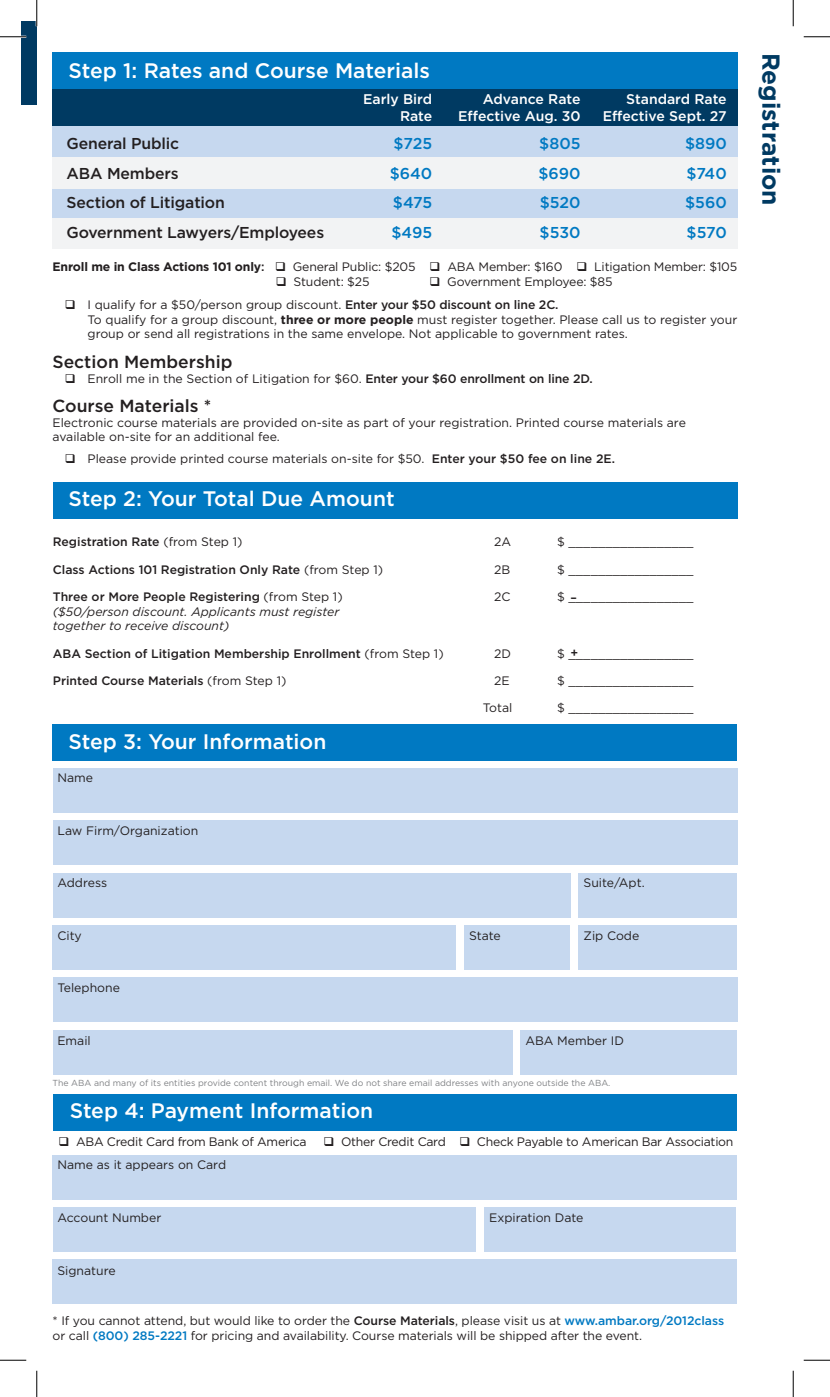
<style>
.page{position:relative;width:830px;height:1397px;background:#fff}
.page>*{position:absolute;margin:0;border:0;box-sizing:border-box;transform-origin:0 0}
.t1{font:700 24.5px "Gotham";color:#003a62}
.t2{font:500 21px "Gotham";color:#fff}
.t3{font:500 17.5px "Gotham";color:#231f20}
.t4{font:500 15.75px "Gotham";letter-spacing:-.01em;color:#231f20}
.t5{font:500 15.75px "Gotham";letter-spacing:-.005em;color:#0079c2}
.t6{font:500 14px/16.8px "Gotham";color:#fff;text-align:right}
.t7{font:12.25px/14.7px "Gotham";color:#231f20}
.t8{font:500 12.25px "Gotham";color:#231f20}
.t9{font:12.25px "Gotham";letter-spacing:-.02em;color:#231f20}
.t10{font:italic 12.25px/14.7px "Gotham";color:#231f20}
.t11{font:8.75px "Gotham";color:#808285}
.s1{font-weight:700}
.s2{font-weight:500}
.s3{font-weight:400}
.s4{font-weight:500;color:#0079c2}
</style>
<div class="page">
<div style="left:52px;top:124px;width:686px;height:36px;background:#c6d8ef"></div>
<div style="left:52px;top:52px;width:685px;height:37px;background:#0079c2"></div>
<div style="left:52px;top:214px;width:686px;height:35px;background:#f2f3f4"></div>
<div style="left:52px;top:189px;width:686px;height:29px;background:#c6d8ef"></div>
<div style="left:52px;top:158px;width:686px;height:31px;background:#f2f3f4"></div>
<div style="left:52px;top:89px;width:685px;height:37px;background:#003a62"></div>
<div style="left:53px;top:482px;width:684px;height:36px;background:#0079c2"></div>
<div style="left:484px;top:1207px;width:252px;height:44px;background:#c6d8ef"></div>
<div style="left:520px;top:1030px;width:217px;height:44px;background:#c6d8ef"></div>
<div style="left:578px;top:925px;width:159px;height:44px;background:#c6d8ef"></div>
<div style="left:464px;top:925px;width:106px;height:44px;background:#c6d8ef"></div>
<div style="left:578px;top:873px;width:159px;height:44px;background:#c6d8ef"></div>
<div style="left:52px;top:724px;width:685px;height:37px;background:#0079c2"></div>
<div style="left:53px;top:1094px;width:683px;height:36px;background:#0079c2"></div>
<div style="left:53px;top:1259px;width:684px;height:45px;background:#c6d8ef"></div>
<div style="left:53px;top:1207px;width:423px;height:44px;background:#c6d8ef"></div>
<div style="left:53px;top:1155px;width:684px;height:44px;background:#c6d8ef"></div>
<div style="left:53px;top:820px;width:684px;height:44px;background:#c6d8ef"></div>
<div style="left:53px;top:768px;width:684px;height:44px;background:#c6d8ef"></div>
<div style="left:53px;top:873px;width:517px;height:44px;background:#c6d8ef"></div>
<div style="left:53px;top:925px;width:403px;height:44px;background:#c6d8ef"></div>
<div style="left:53px;top:977px;width:684px;height:44px;background:#c6d8ef"></div>
<div style="left:53px;top:1030px;width:459px;height:44px;background:#c6d8ef"></div>
<div style="left:21px;top:21px;width:16px;height:83px;background:#003a62"></div>
<hr style="left:0;top:36px;width:26px;height:2px;background:#fff">
<svg style="left:0;top:36px;width:26px;height:1px"></svg>
<svg style="left:803px;top:36px;width:27px;height:1px"></svg>
<svg style="left:0;top:1359px;width:26px;height:1px"></svg>
<svg style="left:803px;top:1359px;width:27px;height:1px"></svg>
<svg style="left:36px;top:0;width:1px;height:26px"></svg>
<svg style="left:36px;top:1370px;width:1px;height:26px"></svg>
<svg style="left:792px;top:0;width:1px;height:26px"></svg>
<svg style="left:792px;top:1370px;width:1px;height:26px"></svg>
<p class="t2" style="left:69px;top:58px;width:363px">Step 1: Rates and Course Materials</p>
<p class="t6" style="left:458px;top:90px;width:124px">Advance Rate<br>Effective Aug. 30</p>
<p class="t6" style="left:602px;top:90px;width:126px">Standard Rate<br>Effective Sept. 27</p>
<p class="t5" style="left:685px;top:134px;width:43px">$890</p>
<p class="t5" style="left:686px;top:164px;width:42px">$740</p>
<p class="t5" style="left:685px;top:194px;width:43px">$560</p>
<p class="t5" style="left:686px;top:224px;width:42px">$570</p>
<p class="t6" style="left:363px;top:90px;width:70px">Early Bird<br>Rate</p>
<p class="t5" style="left:393px;top:134px;width:40px">$725</p>
<p class="t5" style="left:389px;top:164px;width:44px">$640</p>
<p class="t5" style="left:393px;top:194px;width:41px">$475</p>
<p class="t5" style="left:391px;top:224px;width:42px">$495</p>
<p class="t7" style="left:52px;top:259px;width:686px"><span class="s1">Enroll me in Class Actions 101 only</span><span class="s2">:</span> ❑ General Public: $205 ❑ ABA Member: $160 ❑ Litigation Member: $105</p>
<p class="t7" style="left:276px;top:274px;width:95px">❑ Student: $25</p>
<p class="t7" style="left:429px;top:274px;width:185px">❑ Government Employee: $85</p>
<p class="t7" style="left:87px;top:297px;width:651px;text-indent:-23px">❑ I qualify for a $50/person group discount. <span class="s2">Enter your $50 discount on line 2C.<br></span>To qualify for a group discount, <span class="s1">three or more people</span> must register together. Please call us to register your group or send all registrations in the same envelope. Not applicable to government rates.</p>
<p class="t3" style="left:52px;top:352px;width:181px">Section Membership</p>
<p class="t7" style="left:65px;top:370px;width:529px">❑ Enroll me in the Section of Litigation for $60. <span class="s2">Enter your $60 enrollment on line 2D.</span></p>
<p class="t3" style="left:52px;top:396px;width:160px">Course Materials *</p>
<p class="t7" style="left:52px;top:415px;width:635px">Electronic course materials are provided on-site as part of your registration. Printed course materials are available on-site for an additional fee.</p>
<p class="t7" style="left:65px;top:451px;width:551px">❑ Please provide printed course materials on-site for $50. <span class="s2">Enter your $50 fee on line 2E.</span></p>
<p class="t2" style="left:69px;top:486px;width:327px">Step 2: Your Total Due Amount</p>
<p class="t8" style="left:53px;top:535px;width:191px">Registration Rate <span class="s3">(from Step 1)</span></p>
<p class="t7" style="left:494px;top:534px;width:19px">2A</p>
<p class="t7" style="left:557px;top:534px;width:138px">$ _________________</p>
<p class="t8" style="left:53px;top:562px;width:332px">Class Actions 101 Registration Only Rate <span class="s3">(from Step 1)</span></p>
<p class="t7" style="left:494px;top:562px;width:18px">2B</p>
<p class="t7" style="left:557px;top:562px;width:138px">$ _________________</p>
<p class="t8" style="left:53px;top:590px;width:291px">Three or More People Registering <span class="s3">(from Step 1)</span></p>
<p class="t7" style="left:494px;top:589px;width:18px">2C</p>
<p class="t7" style="left:557px;top:589px;width:138px">$ _________________</p>
<p class="t10" style="left:53px;top:604px;width:288px">($50/person discount. Applicants must register together to receive discount)</p>
<p class="t8" style="left:53px;top:646px;width:392px">ABA Section of Litigation Membership Enrollment <span class="s3">(from Step 1)</span></p>
<p class="t7" style="left:494px;top:646px;width:18px">2D</p>
<p class="t7" style="left:557px;top:646px;width:138px">$ _________________</p>
<p class="t8" style="left:53px;top:674px;width:235px">Printed Course Materials <span class="s3">(from Step 1)</span></p>
<p class="t7" style="left:494px;top:673px;width:17px">2E</p>
<p class="t7" style="left:557px;top:673px;width:138px">$ _________________</p>
<p class="t7" style="left:483px;top:700px;width:31px">Total</p>
<p class="t7" style="left:557px;top:700px;width:138px">$ _________________</p>
<p class="t2" style="left:69px;top:730px;width:259px">Step 3: Your Information</p>
<p class="t5" style="left:539px;top:134px;width:43px">$805</p>
<p class="t5" style="left:538px;top:164px;width:44px">$690</p>
<p class="t5" style="left:539px;top:194px;width:42px">$520</p>
<p class="t5" style="left:539px;top:224px;width:42px">$530</p>
<p class="t4" style="left:67px;top:134px;width:114px">General Public</p>
<p class="t4" style="left:67px;top:164px;width:113px">ABA Members</p>
<p class="t4" style="left:67px;top:194px;width:160px">Section of Litigation</p>
<p class="t4" style="left:67px;top:224px;width:259px">Government Lawyers/Employees</p>
<p class="t8" style="left:570px;top:591px;width:8px">–</p>
<p class="t8" style="left:570px;top:645px;width:9px">+</p>
<p class="t7" style="left:57px;top:770px;width:37px">Name</p>
<p class="t7" style="left:57px;top:823px;width:142px">Law Firm/Organization</p>
<p class="t7" style="left:57px;top:875px;width:51px">Address</p>
<p class="t7" style="left:583px;top:875px;width:63px">Suite/Apt.</p>
<p class="t7" style="left:57px;top:928px;width:26px">City</p>
<p class="t7" style="left:57px;top:980px;width:64px">Telephone</p>
<p class="t7" style="left:469px;top:928px;width:33px">State</p>
<p class="t7" style="left:583px;top:928px;width:57px">Zip Code</p>
<p class="t7" style="left:57px;top:1033px;width:35px">Email</p>
<p class="t7" style="left:525px;top:1033px;width:100px">ABA Member ID</p>
<p class="t11" style="left:52px;top:1077px;width:559px">The ABA and many of its entities provide content through email. We do not share email addresses with anyone outside the ABA.</p>
<p class="t2" style="left:70px;top:1098px;width:305px">Step 4: Payment Information</p>
<p class="t9" style="left:58px;top:1135px;width:249px">❑ ABA Credit Card from Bank of America</p>
<p class="t9" style="left:323px;top:1135px;width:411px">❑ Other Credit Card ❑ Check Payable to American Bar Association</p>
<p class="t7" style="left:57px;top:1157px;width:170px">Name as it appears on Card</p>
<p class="t7" style="left:57px;top:1210px;width:105px">Account Number</p>
<p class="t7" style="left:57px;top:1262px;width:60px">Signature</p>
<p class="t7" style="left:489px;top:1210px;width:96px">Expiration Date</p>
<p class="t7" style="left:52px;top:1313px;width:673px">* If you cannot attend, but would like to order the <span class="s2">Course Materials</span>, please visit us at <span class="s4">www.ambar.org/2012class </span>or call <span class="s4">(800) 285-2221</span> for pricing and availability. Course materials will be shipped after the event.</p>
<p class="t1" style="left:785px;top:52px;width:155px;rotate:90deg">Registration</p>
</div>
